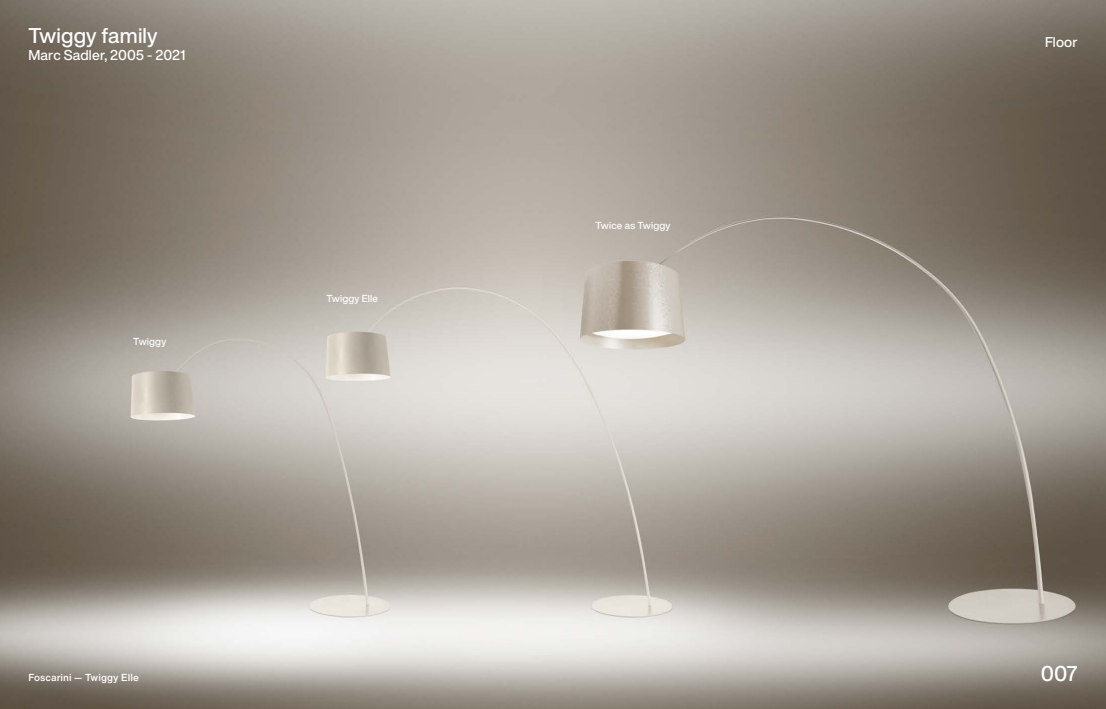
<style>
.page{position:relative;width:1106px;height:709px;background:#fff}
.page>*{position:absolute;margin:0;border:0;box-sizing:border-box;transform-origin:0 0}
.t1{font:500 21px "Helvetica Now Display";letter-spacing:.01em;color:#fff}
.t2{font:500 14px "Helvetica Now Display";letter-spacing:.01em;color:#fff}
.t3{font:500 10px "Helvetica Now Display";letter-spacing:.02em;color:#fff}
.t4{font:500 10px "Helvetica Now Text";letter-spacing:.005em;color:#fff}
</style>
<div class="page">
<img style="left:0;top:0;width:1106px;height:709px">
<h1 class="t1" style="left:28px;top:21px;width:131px">Twiggy family</h1>
<h2 class="t2" style="left:28px;top:46px;width:158px">Marc Sadler, 2005 - 2021</h2>
<p class="t3" style="left:133px;top:334px;width:35px">Twiggy</p>
<p class="t4" style="left:28px;top:669px;width:112px">Foscarini — Twiggy Elle</p>
<p class="t3" style="left:326px;top:292px;width:53px">Twiggy Elle</p>
<p class="t3" style="left:595px;top:218px;width:76px">Twice as Twiggy</p>
<h2 class="t2" style="left:1045px;top:32px;width:34px">Floor</h2>
<h1 class="t1" style="left:1040px;top:658px;width:38px">007</h1>
</div>
